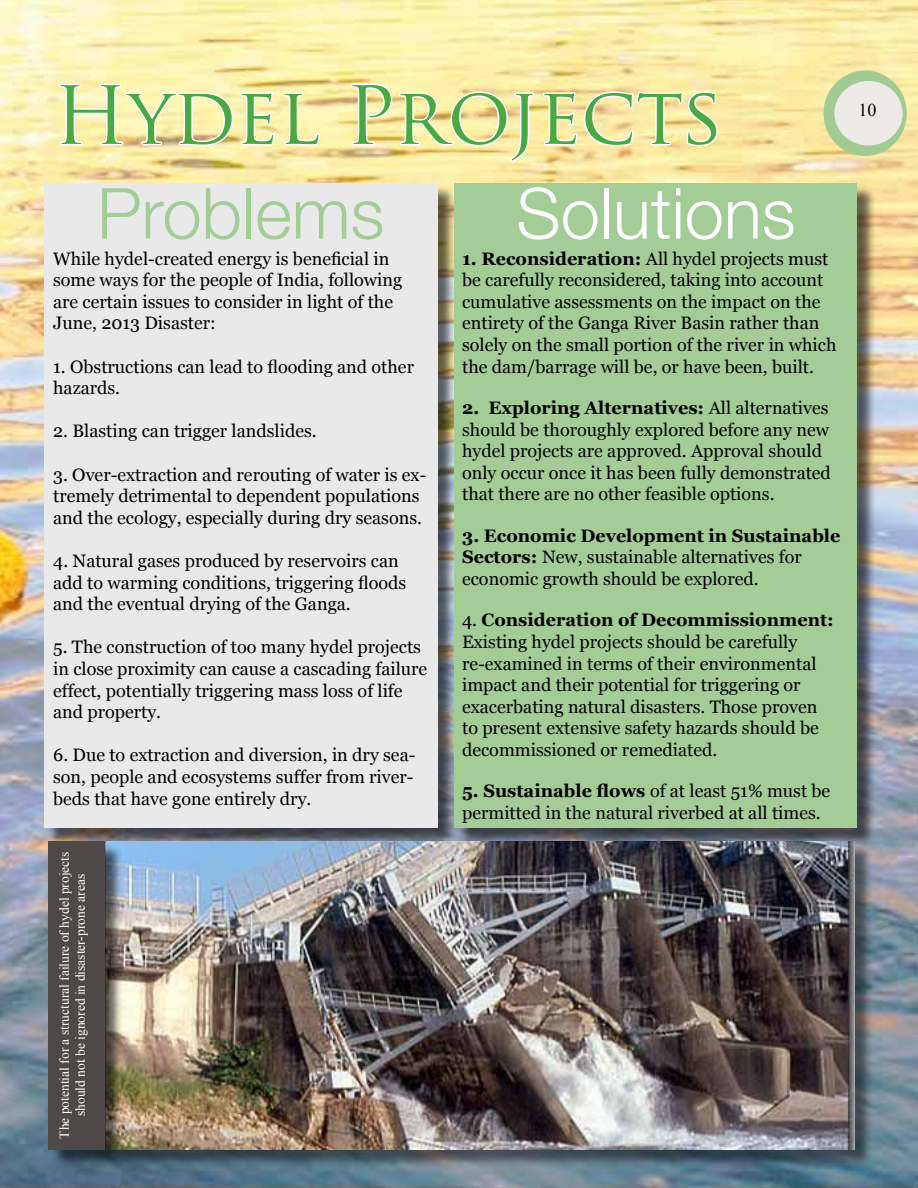
<style>
.page{position:relative;width:918px;height:1188px;background:#fff}
.page>*{position:absolute;margin:0;border:0;box-sizing:border-box;transform-origin:0 0}
.t1{font:78px "Trajan Pro";color:#48a842}
.t2{font:300 70.5px "Helvetica Neue";color:#fff}
.t3{font:300 70.5px "Helvetica Neue";color:#a3cc96}
.t4{font:18px/21.6px "Georgia";color:#000}
.t5{font:18px "Times New Roman";color:#000}
.t6{font:13.5px/16.2px "Times New Roman";color:#fff;text-align:center}
.s1{font-weight:700}
</style>
<div class="page">
<img style="left:0;top:0;width:918px;height:1188px">
<div style="left:824px;top:70px;width:83px;height:86px;background:#a2cb94;border-radius:50%"></div>
<div style="left:834px;top:81px;width:69px;height:65px;background:#eeeae8;border-radius:50%"></div>
<svg style="left:57px;top:82px;width:219px;height:66px"></svg>
<svg style="left:282px;top:91px;width:39px;height:56px"></svg>
<svg style="left:350px;top:82px;width:185px;height:81px"></svg>
<svg style="left:541px;top:90px;width:178px;height:58px"></svg>
<div style="left:46px;top:185px;width:411px;height:661px;background:#000;opacity:.6"></div>
<div style="left:44px;top:183px;width:394px;height:645px;background:#e9e9ea"></div>
<div style="left:457px;top:185px;width:419px;height:661px;background:#000;opacity:.6"></div>
<div style="left:455px;top:183px;width:402px;height:645px;background:#a3cc96"></div>
<div style="left:107px;top:843px;width:766px;height:325px;background:#000;opacity:.5"></div>
<img style="left:104px;top:841px;width:751px;height:308px">
<div style="left:50px;top:843px;width:73px;height:325px;background:#000;opacity:.6"></div>
<div style="left:48px;top:841px;width:56px;height:308px;background:#4e4848"></div>
<h1 class="t1" style="left:53px;top:66px;width:672px">Hydel Projects</h1>
<h2 class="t3" style="left:97px;top:170px;width:289px">Problems</h2>
<h2 class="t2" style="left:516px;top:170px;width:281px">Solutions</h2>
<p class="t4" style="left:53px;top:248px;width:351px">While hydel-created energy is beneficial in some ways for the people of India, following are certain issues to consider in light of the June, 2013 Disaster:</p>
<p class="t4" style="left:53px;top:356px;width:362px">1. Obstructions can lead to flooding and other hazards.</p>
<p class="t4" style="left:53px;top:421px;width:265px">2. Blasting can trigger landslides.</p>
<p class="t4" style="left:53px;top:464px;width:375px">3. Over-extraction and rerouting of water is ex&shy;tremely detrimental to dependent populations and the ecology, especially during dry seasons.</p>
<p class="t4" style="left:53px;top:550px;width:355px">4. Natural gases produced by reservoirs can add to warming conditions, triggering floods and the eventual drying of the Ganga.</p>
<p class="t4" style="left:53px;top:637px;width:376px">5. The construction of too many hydel projects in close proximity can cause a cascading failure effect, potentially triggering mass loss of life and property.</p>
<p class="t4" style="left:53px;top:745px;width:364px;text-align:justify">6. Due to extraction and diversion, in dry sea&shy;son, people and ecosystems suffer from river&shy;beds that have gone entirely dry.</p>
<p class="t4" style="left:462px;top:248px;width:376px"><span class="s1">1. Reconsideration:</span> All hydel projects must be carefully reconsidered, taking into account cumulative assessments on the impact on the entirety of the Ganga River Basin rather than solely on the small portion of the river in which the dam/barrage will be, or have been, built.</p>
<p class="t4" style="left:462px;top:397px;width:370px"><span class="s1">2. Exploring Alternatives:</span> All alternatives should be thoroughly explored before any new hydel projects are approved. Approval should only occur once it has been fully demonstrated that there are no other feasible options.</p>
<p class="t4" style="left:462px;top:525px;width:380px"><span class="s1">3. Economic Development in Sustainable<br>Sectors:</span> New, sustainable alternatives for economic growth should be explored.</p>
<p class="t4" style="left:462px;top:610px;width:373px">4. <span class="s1">Consideration of Decommissionment:<br></span>Existing hydel projects should be carefully re-examined in terms of their environmental impact and their potential for triggering or exacerbating natural disasters. Those proven to present extensive safety hazards should be decommissioned or remediated.</p>
<p class="t4" style="left:462px;top:781px;width:370px"><span class="s1">5. Sustainable flows</span> of at least 51% must be permitted in the natural riverbed at all times.</p>
<p class="t6" style="left:56px;top:1139px;width:289px;rotate:-90deg">The potential for a structural failure of hydel projects should not be ignored in disaster-prone areas</p>
<p class="t5" style="left:858px;top:98px;width:19px">10</p>
</div>
